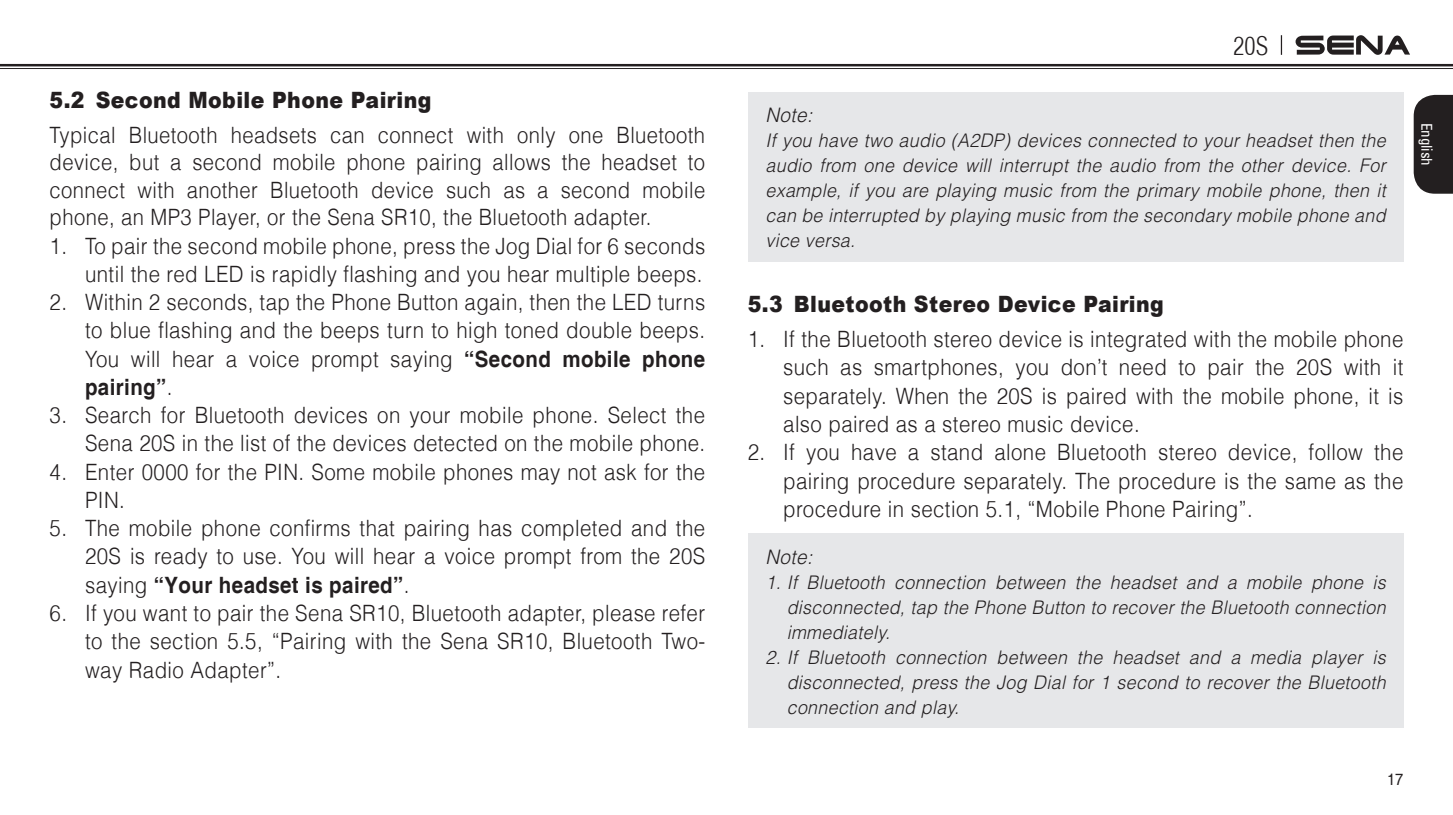
<style>
.page{position:relative;width:1453px;height:815px;background:#fff}
.page>*{position:absolute;margin:0;border:0;box-sizing:border-box;transform-origin:0 0}
.t1{font:300 condensed 25px "Helvetica";color:#231f20}
.t2{font:300 22.5px/28.2px "Helvetica LT";letter-spacing:.02em;color:#231f20;text-align:justify;scale:.91 1}
.t3{font:300 22.5px/27.5px "Helvetica LT";letter-spacing:.02em;color:#231f20;text-align:justify;scale:.9 1}
.t4{font:900 22.5px "Arial";letter-spacing:.02em;color:#231f20;scale:.91 1}
.t5{font:700 22.5px "Helvetica";letter-spacing:.02em;color:#231f20;scale:.91 1}
.t6{font:italic 300 20px "Helvetica";letter-spacing:.02em;color:#231f20;scale:.95 1}
.t7{font:italic 300 18.75px/25px "Helvetica";letter-spacing:.02em;color:#231f20;text-align:justify;scale:.95 1}
.t8{font:16.25px "Helvetica";color:#231f20;scale:.9 1}
.t9{font:condensed 15px "Univers";color:#fff}
.s1{font-family:"Helvetica";font-weight:700}
.s2{font-family:"Helvetica LT";font-weight:300}
</style>
<div class="page">
<svg style="left:0;top:66px;width:1453px;height:1px"></svg>
<hr style="left:0;top:64px;width:1453px;height:2px;background:#231f20">
<hr style="left:0;top:68px;width:1453px;height:1px;background:#231f20">
<svg style="left:1281px;top:35px;width:1px;height:20px"></svg>
<svg style="left:1295px;top:35px;width:115px;height:20px"></svg>
<svg style="left:1413px;top:95px;width:40px;height:99px;background:#312d2e"></svg>
<div style="left:748px;top:92px;width:655px;height:169px;background:#e6e7e9"></div>
<div style="left:748px;top:534px;width:655px;height:194px;background:#e6e7e9"></div>
<p class="t4" style="left:50px;top:84px;width:421px">5.2 Second Mobile Phone Pairing</p>
<p class="t3" style="left:50px;top:121px;width:730px">Typical Bluetooth headsets can connect with only one Bluetooth device, but a second mobile phone pairing allows the headset to connect with another Bluetooth device such as a second mobile phone, an MP3 Player, or the Sena SR10, the Bluetooth adapter.</p>
<p class="t2" style="left:50px;top:231px;width:722px;text-align:right">1. To pair the second mobile phone, press the Jog Dial for 6 seconds until the red LED is rapidly flashing and you hear multiple beeps.</p>
<p class="t2" style="left:85px;top:288px;width:683px;text-indent:-35px">2. Within 2 seconds, tap the Phone Button again, then the LED turns to blue flashing and the beeps turn to high toned double beeps.<br>You will hear a voice prompt saying <span class="s1">“Second mobile phone</span></p>
<p class="t5" style="left:85px;top:373px;width:98px">pairing”<span class="s2">.</span></p>
<p class="t2" style="left:50px;top:401px;width:722px;text-align:right">3. Search for Bluetooth devices on your mobile phone. Select the<br>Sena 20S in the list of the devices detected on the mobile phone.</p>
<p class="t2" style="left:85px;top:457px;width:683px;text-indent:-35px">4. Enter 0000 for the PIN. Some mobile phones may not ask for the<br>PIN.</p>
<p class="t2" style="left:50px;top:514px;width:722px;text-align:right">5. The mobile phone confirms that pairing has completed and the<br>20S is ready to use. You will hear a voice prompt from the 20S</p>
<p class="t5" style="left:85px;top:571px;width:358px"><span class="s2">saying</span> “Your headset is paired”<span class="s2">.</span></p>
<p class="t2" style="left:85px;top:599px;width:683px;text-indent:-35px">6. If you want to pair the Sena SR10, Bluetooth adapter, please refer to the section 5.5, “Pairing with the Sena SR10, Bluetooth Two&shy;way Radio Adapter”.</p>
<p class="t1" style="left:1233px;top:30px;width:36px">20S</p>
<p class="t6" style="left:765px;top:103px;width:51px">Note:</p>
<p class="t7" style="left:765px;top:128px;width:654px">If you have two audio (A2DP) devices connected to your headset then the audio from one device will interrupt the audio from the other device. For example, if you are playing music from the primary mobile phone, then it can be interrupted by playing music from the secondary mobile phone and vice versa.</p>
<p class="t9" style="left:1436px;top:123px;width:45px;rotate:90deg">English</p>
<p class="t4" style="left:748px;top:287px;width:459px">5.3 Bluetooth Stereo Device Pairing</p>
<p class="t2" style="left:783px;top:325px;width:683px;text-indent:-35px">1. If the Bluetooth stereo device is integrated with the mobile phone such as smartphones, you don’t need to pair the 20S with it separately. When the 20S is paired with the mobile phone, it is also paired as a stereo music device.</p>
<p class="t2" style="left:783px;top:438px;width:683px;text-indent:-35px">2. If you have a stand alone Bluetooth stereo device, follow the pairing procedure separately. The procedure is the same as the procedure in section 5.1, “Mobile Phone Pairing”.</p>
<p class="t6" style="left:765px;top:544px;width:51px">Note:</p>
<p class="t7" style="left:787px;top:570px;width:632px;text-indent:-21px">1. If Bluetooth connection between the headset and a mobile phone is disconnected, tap the Phone Button to recover the Bluetooth connection immediately.</p>
<p class="t7" style="left:787px;top:645px;width:632px;text-indent:-21px">2. If Bluetooth connection between the headset and a media player is disconnected, press the Jog Dial for 1 second to recover the Bluetooth connection and play.</p>
<p class="t8" style="left:1387px;top:770px;width:20px">17</p>
</div>
